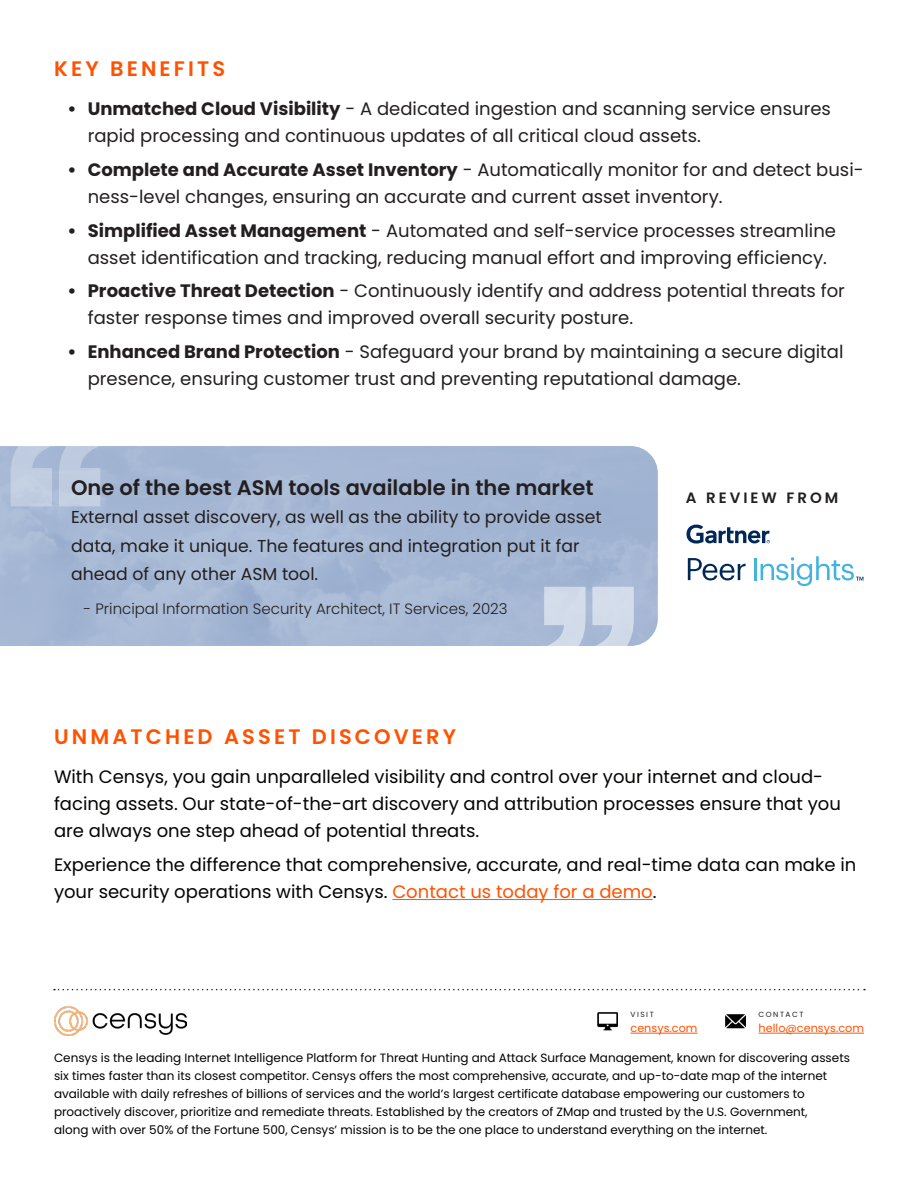
<style>
.page{position:relative;width:918px;height:1188px;background:#fff}
.page>*{position:absolute;margin:0;border:0;box-sizing:border-box;transform-origin:0 0}
.t1{font:900 195px "Arial";color:#fff}
.t2{font:600 21px "Poppins";color:#231f20}
.t3{font:600 21px "Poppins";letter-spacing:.15em;color:#ff5200}
.t4{font:18px/27px "Poppins";color:#231f20}
.Definition{font:18px/27px "Poppins";color:#040503}
.t5{font:17.25px/28.5px "Poppins";color:#231f20}
.t6{font:300 15px "Poppins";color:#231f20}
.t7{font:600 15px "Poppins";letter-spacing:.2em;color:#231f20}
.t8{font:12px/18px "Poppins";color:#000}
.t9{font:11.25px "Poppins";color:#ff5200}
.t10{font:7.5px "Poppins";letter-spacing:.2em;color:#231f20}
.s1{font-weight:700}
.s2{color:#ff5200}
</style>
<div class="page">
<svg style="left:54px;top:989px;width:811px;height:1px"></svg>
<img style="left:54px;top:1007px;width:133px;height:29px">
<hr style="left:631px;top:1033px;width:67px;height:1px;background:#ff5200">
<img style="left:598px;top:1012px;width:19px;height:19px">
<hr style="left:759px;top:1033px;width:105px;height:1px;background:#ff5200">
<img style="left:726px;top:1014px;width:19px;height:15px">
<hr style="left:392px;top:899px;width:261px;height:1px;background:#ff5200">
<svg style="left:686px;top:525px;width:84px;height:19px"></svg>
<svg style="left:688px;top:558px;width:58px;height:22px"></svg>
<hr style="left:754px;top:558px;width:3px;height:22px;background:#40b3e1">
<svg style="left:761px;top:556px;width:102px;height:30px"></svg>
<p class="t3" style="left:54px;top:57px;width:173px">KEY BENEFITS</p>
<p class="t4" style="left:88px;top:95px;width:745px;text-indent:-20px"><span class="s1">• Unmatched Cloud Visibility</span> - A dedicated ingestion and scanning service ensures rapid processing and continuous updates of all critical cloud assets.</p>
<p class="t4" style="left:88px;top:156px;width:777px;text-indent:-20px"><span class="s1">• Complete and Accurate Asset Inventory</span> - Automatically monitor for and detect busi&shy;ness-level changes, ensuring an accurate and current asset inventory.</p>
<p class="t4" style="left:88px;top:217px;width:750px;text-indent:-20px"><span class="s1">• Simplified Asset Management</span> - Automated and self-service processes streamline asset identification and tracking, reducing manual effort and improving efficiency.</p>
<p class="t4" style="left:88px;top:278px;width:759px;text-indent:-20px"><span class="s1">• Proactive Threat Detection</span> - Continuously identify and address potential threats for faster response times and improved overall security posture.</p>
<p class="t4" style="left:88px;top:338px;width:757px;text-indent:-20px"><span class="s1">• Enhanced Brand Protection</span> - Safeguard your brand by maintaining a secure digital presence, ensuring customer trust and preventing reputational damage.</p>
<h1 class="t1" style="left:5px;top:359px;width:99px">“</h1>
<p class="t2" style="left:71px;top:475px;width:524px">One of the best ASM tools available in the market</p>
<p class="t5" style="left:71px;top:503px;width:532px">External asset discovery, as well as the ability to provide asset data, make it unique. The features and integration put it far ahead of any other ASM tool.</p>
<p class="t6" style="left:83px;top:600px;width:426px">- Principal Information Security Architect, IT Services, 2023</p>
<h1 class="t1" style="left:539px;top:517px;width:99px">”</h1>
<p class="t3" style="left:54px;top:724px;width:404px">UNMATCHED ASSET DISCOVERY</p>
<p class="t7" style="left:686px;top:489px;width:154px">A REVIEW FROM</p>
<p class="Definition" style="left:54px;top:763px;width:788px">With Censys, you gain unparalleled visibility and control over your internet and cloud&shy;facing assets. Our state-of-the-art discovery and attribution processes ensure that you are always one step ahead of potential threats.</p>
<p class="Definition" style="left:54px;top:851px;width:804px">Experience the difference that comprehensive, accurate, and real-time data can make in your security operations with Censys. <span class="s2">Contact us today for a demo</span>.</p>
<p class="t10" style="left:631px;top:1010px;width:25px">VISIT</p>
<p class="t9" style="left:631px;top:1022px;width:69px">censys.com</p>
<p class="t10" style="left:759px;top:1010px;width:46px">CONTACT</p>
<p class="t9" style="left:759px;top:1022px;width:107px">hello@censys.com</p>
<p class="t8" style="left:54px;top:1049px;width:797px">Censys is the leading Internet Intelligence Platform for Threat Hunting and Attack Surface Management, known for discovering assets six times faster than its closest competitor. Censys offers the most comprehensive, accurate, and up-to-date map of the internet available with daily refreshes of billions of services and the world’s largest certificate database empowering our customers to proactively discover, prioritize and remediate threats. Established by the creators of ZMap and trusted by the U.S. Government,<br>along with over 50% of the Fortune 500, Censys’ mission is to be the one place to understand everything on the internet.</p>
</div>
